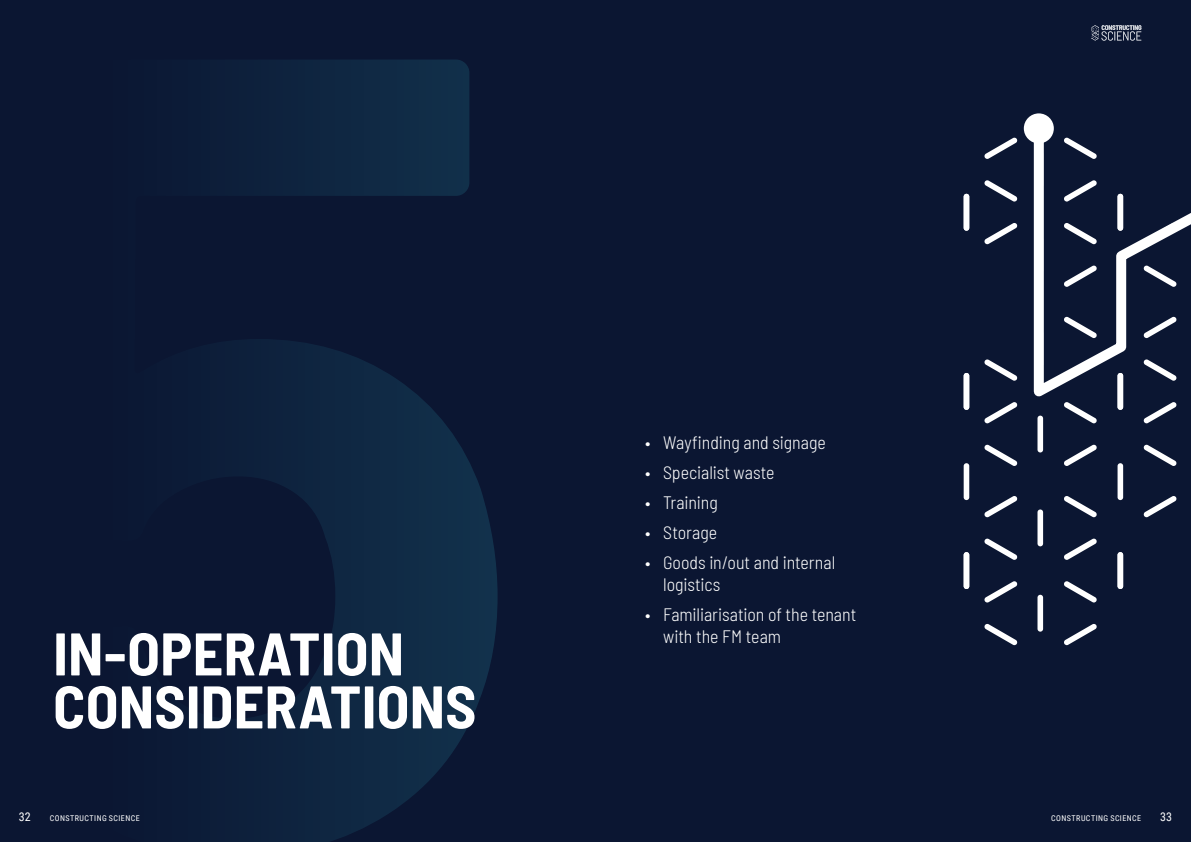
<style>
.page{position:relative;width:1191px;height:842px;background:#0b1632}
.page>*{position:absolute;margin:0;border:0;box-sizing:border-box;transform-origin:0 0}
.t1{font:700 semi-condensed 60px/53px "Barlow";letter-spacing:.005em;color:#fff}
.t2{font:300 semi-condensed 18px/21.6px "Barlow";color:#fff}
.t3{font:12px "Roboto Condensed";color:#fff}
.t4{font:8px "Roboto Condensed";letter-spacing:.06em;color:#fff}
</style>
<div class="page">
<svg style="left:254px;top:60px;width:243px;height:782px;fill:#0e243f"></svg>
<div style="left:1117px;top:463px;width:6px;height:37px;background:#fff;border-radius:3px"></div>
<svg style="left:984px;top:180px;width:33px;height:22px"></svg>
<svg style="left:984px;top:223px;width:33px;height:21px"></svg>
<svg style="left:984px;top:137px;width:33px;height:22px"></svg>
<svg style="left:1066px;top:408px;width:31px;height:15px"></svg>
<svg style="left:984px;top:359px;width:33px;height:22px"></svg>
<svg style="left:984px;top:402px;width:33px;height:21px"></svg>
<div style="left:1037px;top:416px;width:6px;height:36px;background:#fff;border-radius:3px"></div>
<svg style="left:1064px;top:444px;width:33px;height:22px"></svg>
<svg style="left:984px;top:444px;width:33px;height:22px"></svg>
<div style="left:1037px;top:509px;width:6px;height:37px;background:#fff;border-radius:3px"></div>
<svg style="left:1064px;top:538px;width:33px;height:22px"></svg>
<svg style="left:1064px;top:581px;width:33px;height:21px"></svg>
<svg style="left:984px;top:538px;width:33px;height:22px"></svg>
<svg style="left:984px;top:581px;width:33px;height:21px"></svg>
<div style="left:1037px;top:595px;width:6px;height:37px;background:#fff;border-radius:3px"></div>
<svg style="left:1064px;top:496px;width:33px;height:21px"></svg>
<svg style="left:984px;top:496px;width:33px;height:21px"></svg>
<svg style="left:1064px;top:624px;width:33px;height:21px"></svg>
<svg style="left:984px;top:623px;width:33px;height:22px"></svg>
<svg style="left:1143px;top:408px;width:31px;height:15px"></svg>
<div style="left:1117px;top:373px;width:6px;height:37px;background:#fff;border-radius:3px"></div>
<svg style="left:1143px;top:444px;width:33px;height:22px"></svg>
<div style="left:1117px;top:552px;width:6px;height:37px;background:#fff;border-radius:3px"></div>
<div style="left:963px;top:463px;width:6px;height:37px;background:#fff;border-radius:3px"></div>
<div style="left:963px;top:194px;width:6px;height:37px;background:#fff;border-radius:3px"></div>
<div style="left:963px;top:373px;width:6px;height:37px;background:#fff;border-radius:3px"></div>
<div style="left:963px;top:552px;width:6px;height:37px;background:#fff;border-radius:3px"></div>
<svg style="left:1143px;top:496px;width:33px;height:21px"></svg>
<svg style="left:1029px;top:118px;width:162px;height:290px"></svg>
<div style="left:1023px;top:113px;width:30px;height:30px;background:#fff;border-radius:50%"></div>
<svg style="left:1091px;top:25px;width:50px;height:16px"></svg>
<h1 class="t1" style="left:53px;top:623px;width:425px">IN-OPERATION<br>CONSIDERATIONS</h1>
<p class="t2" style="left:645px;top:430px;width:182px">• Wayfinding and signage</p>
<p class="t2" style="left:645px;top:460px;width:131px">• Specialist waste</p>
<p class="t2" style="left:645px;top:490px;width:74px">• Training</p>
<p class="t2" style="left:645px;top:521px;width:74px">• Storage</p>
<p class="t2" style="left:663px;top:551px;width:174px;text-indent:-18px">• Goods in/out and internal logistics</p>
<p class="t2" style="left:663px;top:602px;width:195px;text-indent:-18px">• Familiarisation of the tenant with the FM team</p>
<p class="t3" style="left:19px;top:808px;width:13px">32</p>
<p class="t4" style="left:50px;top:812px;width:91px">CONSTRUCTING SCIENCE</p>
<p class="t4" style="left:1051px;top:812px;width:91px">CONSTRUCTING SCIENCE</p>
<p class="t3" style="left:1160px;top:808px;width:13px">33</p>
</div>
